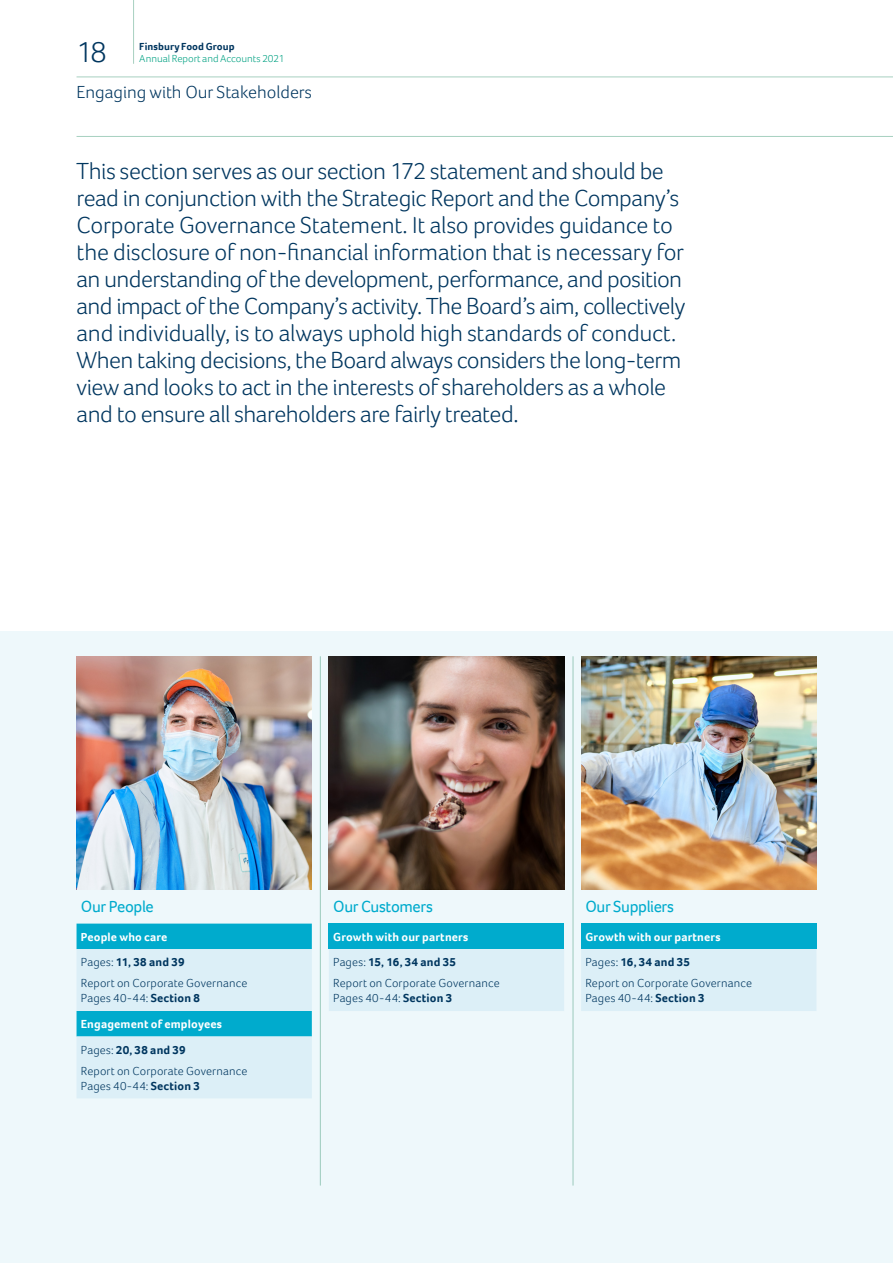
<style>
.page{position:relative;width:893px;height:1263px;background:#fff}
.page>*{position:absolute;margin:0;border:0;box-sizing:border-box;transform-origin:0 0}
.t1{font:300 30px "Foco";color:#00365f}
.t2{font:300 24px/27px "Foco";letter-spacing:-.02em;color:#00365f}
.t3{font:300 18px "Foco";color:#00365f}
.t4{font:16.5px "Foco";letter-spacing:-.02em;color:#00abcd}
.t5{font:300 12px/15px "Foco";letter-spacing:.015em;color:#00365f}
.t6{font:700 12px/25.5px "Foco";letter-spacing:.015em;color:#fff}
.t7{font:300 10.5px "Foco";letter-spacing:-.005em;color:#00a182}
.t8{font:700 10.5px "Foco";letter-spacing:.005em;color:#00365f}
.s1{font-weight:300;color:#00365f}
.s2{color:#00365f}
.s3{font-weight:700}
</style>
<div class="page">
<hr style="left:133px;top:0;width:1px;height:64px;background:#a7d0c0">
<hr style="left:77px;top:77px;width:816px;height:1px;background:#a7d0c0">
<hr style="left:77px;top:136px;width:816px;height:1px;background:#a7d0c0">
<div style="left:0;top:631px;width:893px;height:632px;background:#eef8fb"></div>
<img style="left:77px;top:656px;width:235px;height:233px">
<img style="left:329px;top:656px;width:235px;height:233px">
<img style="left:581px;top:656px;width:235px;height:233px">
<svg style="left:77px;top:923px;width:235px;height:175px;background:#9cdbea"></svg>
<div style="left:329px;top:923px;width:235px;height:26px;background:#00abcd"></div>
<div style="left:329px;top:949px;width:235px;height:62px;background:#dceff7"></div>
<div style="left:581px;top:923px;width:235px;height:26px;background:#00abcd"></div>
<div style="left:581px;top:949px;width:235px;height:62px;background:#dceff7"></div>
<hr style="left:320px;top:656px;width:1px;height:529px;background:#a7d0c0">
<hr style="left:573px;top:656px;width:1px;height:529px;background:#a7d0c0">
<p class="t1" style="left:77px;top:34px;width:32px">18</p>
<p class="t8" style="left:139px;top:39px;width:97px">Finsbury Food Group</p>
<p class="t7" style="left:139px;top:52px;width:147px">Annual Report and Accounts 2021</p>
<p class="t3" style="left:77px;top:81px;width:237px">Engaging with Our Stakeholders</p>
<p class="t2" style="left:77px;top:157px;width:610px">This section serves as our section 172 statement and should be read in conjunction with the Strategic Report and the Company’s Corporate Governance Statement. It also provides guidance to the disclosure of non-financial information that is necessary for an understanding of the development, performance, and position and impact of the Company’s activity. The Board’s aim, collectively and individually, is to always uphold high standards of conduct.<br>When taking decisions, the Board always considers the long-term view and looks to act in the interests of shareholders as a whole and to ensure all shareholders are fairly treated.</p>
<p class="t4" style="left:81px;top:896px;width:74px">Our People</p>
<p class="t6" style="left:81px;top:924px;width:105px">People who care<br><span class="s1">Pages:</span> <span class="s2">11, 38 and 39</span></p>
<p class="t5" style="left:81px;top:976px;width:168px">Report on Corporate Governance<br>Pages 40-44: <span class="s3">Section 8</span></p>
<p class="t6" style="left:81px;top:1011px;width:143px">Engagement of employees<br><span class="s1">Pages:</span> <span class="s2">20, 38 and 39</span></p>
<p class="t5" style="left:81px;top:1063px;width:168px">Report on Corporate Governance<br>Pages 40-44: <span class="s3">Section 3</span></p>
<p class="t4" style="left:333px;top:896px;width:101px">Our Customers</p>
<p class="t6" style="left:333px;top:924px;width:137px">Growth with our partners<br><span class="s1">Pages:</span> <span class="s2">15, 16, 34 and 35</span></p>
<p class="t5" style="left:333px;top:976px;width:168px">Report on Corporate Governance<br>Pages 40-44: <span class="s3">Section 3</span></p>
<p class="t4" style="left:585px;top:896px;width:90px">Our Suppliers</p>
<p class="t6" style="left:585px;top:924px;width:137px">Growth with our partners<br><span class="s1">Pages:</span> <span class="s2">16, 34 and 35</span></p>
<p class="t5" style="left:585px;top:976px;width:168px">Report on Corporate Governance<br>Pages 40-44: <span class="s3">Section 3</span></p>
</div>
